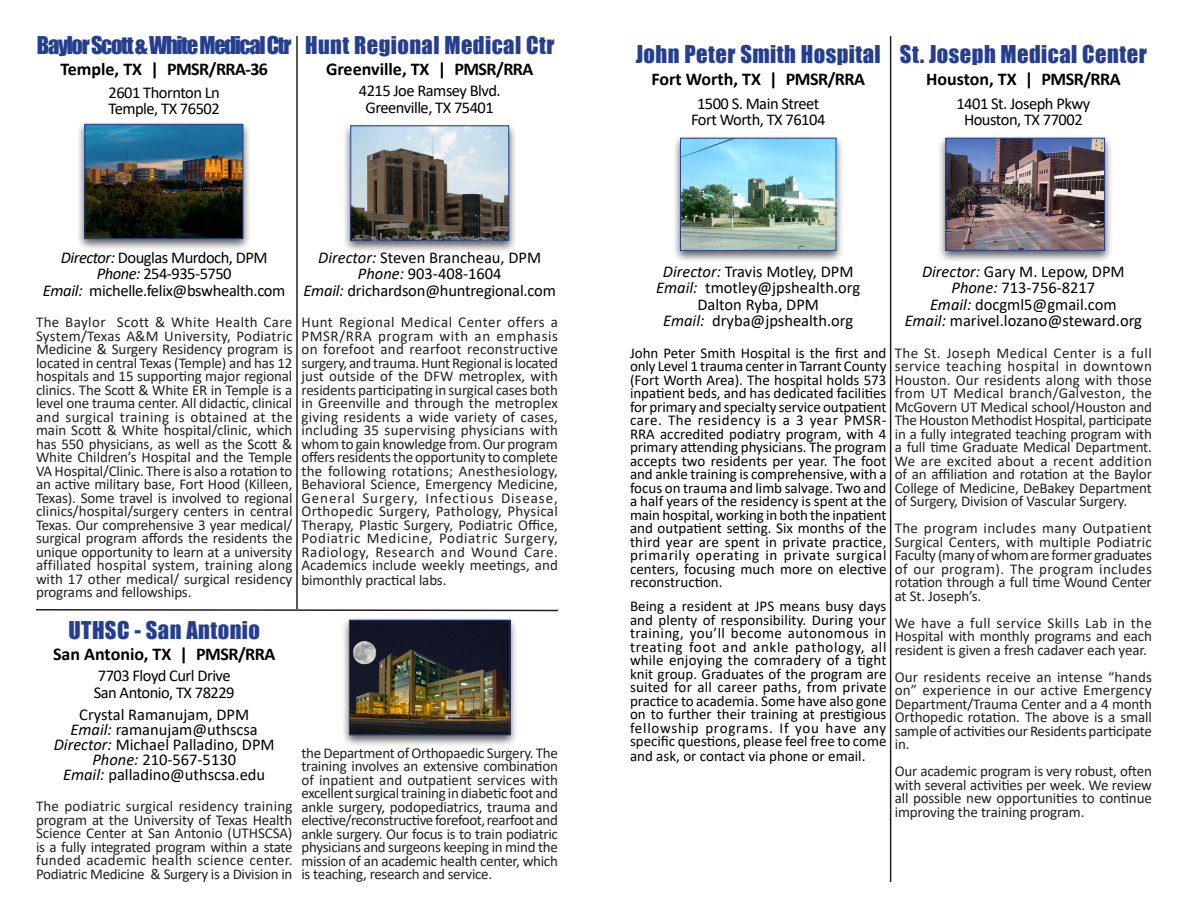
<style>
.page{position:relative;width:1188px;height:918px;background:#fff}
.page>*{position:absolute;margin:0;border:0;box-sizing:border-box;transform-origin:0 0}
.t1{font:22.5px "Impact";letter-spacing:.02em;color:#253f8e}
.t2{font:22.5px "Impact";letter-spacing:-.06em;color:#253f8e}
.t3{font:700 18px "Calibri";letter-spacing:-.01em;color:#000}
.t4{font:700 18px "Calibri";letter-spacing:-.03em;color:#000}
.t5{font:16.5px "Calibri";letter-spacing:-.01em;color:#000}
.t6{font:16.5px "Calibri";letter-spacing:-.03em;color:#000}
.t7{font:15px/13.5px "Calibri";letter-spacing:-.01em;color:#231f20;text-align:justify}
.t8{font:15px/13.5px "Calibri";color:#000;text-align:justify}
.s1{font-style:italic}
</style>
<div class="page">
<div style="left:342px;top:122px;width:175px;height:131px;background:#231f20;opacity:.75"></div>
<img style="left:353px;top:128px;width:154px;height:110px">
<div style="left:351px;top:126px;width:158px;height:114px;border:1px solid #253f8e"></div>
<div style="left:672px;top:134px;width:172px;height:129px;background:#231f20;opacity:.75"></div>
<img style="left:682px;top:140px;width:152px;height:109px">
<div style="left:680px;top:138px;width:156px;height:113px;border:1px solid #253f8e"></div>
<div style="left:76px;top:120px;width:175px;height:132px;background:#231f20;opacity:.75"></div>
<img style="left:87px;top:126px;width:154px;height:111px">
<div style="left:85px;top:124px;width:158px;height:115px;border:1px solid #253f8e"></div>
<div style="left:341px;top:616px;width:178px;height:132px;background:#231f20;opacity:.75"></div>
<img style="left:351px;top:622px;width:157px;height:111px">
<div style="left:349px;top:620px;width:161px;height:115px;border:1px solid #253f8e"></div>
<div style="left:938px;top:134px;width:175px;height:129px;background:#231f20;opacity:.75"></div>
<img style="left:948px;top:140px;width:155px;height:109px">
<div style="left:946px;top:138px;width:159px;height:113px;border:1px solid #253f8e"></div>
<svg style="left:36px;top:609px;width:522px;height:3px"></svg>
<hr style="left:296px;top:36px;width:2px;height:573px;background:#231f20">
<hr style="left:890px;top:36px;width:1px;height:846px;background:#231f20">
<p class="t2" style="left:37px;top:28px;width:256px">Baylor Scott &amp; White Medical Ctr</p>
<p class="t4" style="left:60px;top:57px;width:209px">Temple, TX | PMSR/RRA-36</p>
<p class="t6" style="left:108px;top:81px;width:113px">2601 Thornton Ln</p>
<p class="t6" style="left:109px;top:97px;width:113px">Temple, TX 76502</p>
<p class="t1" style="left:305px;top:28px;width:251px">Hunt Regional Medical Ctr</p>
<p class="t3" style="left:326px;top:57px;width:209px">Greenville, TX | PMSR/RRA</p>
<p class="t6" style="left:359px;top:79px;width:143px">4215 Joe Ramsey Blvd.</p>
<p class="t6" style="left:366px;top:96px;width:130px">Greenville, TX 75401</p>
<p class="t6" style="left:61px;top:246px;width:208px"><span class="s1">Director:</span> Douglas Murdoch, DPM</p>
<p class="t6" style="left:97px;top:262px;width:136px"><span class="s1">Phone:</span> 254-935-5750</p>
<p class="t5" style="left:43px;top:279px;width:244px"><span class="s1">Email:</span> michelle.felix@bswhealth.com</p>
<p class="t7" style="left:36px;top:315px;width:258px">The Baylor Scott &amp; White Health Care System/Texas A&amp;M University, Podiatric Medicine &amp; Surgery Residency program is located in central Texas (Temple) and has 12 hospitals and 15 supporting major regional clinics. The Scott &amp; White ER in Temple is a level one trauma center. All didactic, clinical and surgical training is obtained at the main Scott &amp; White hospital/clinic, which has 550 physicians, as well as the Scott &amp; White Children’s Hospital and the Temple VA Hospital/Clinic. There is also a rotation to an active military base, Fort Hood (Killeen, Texas). Some travel is involved to regional clinics/hospital/surgery centers in central Texas. Our comprehensive 3 year medical/ surgical program affords the residents the unique opportunity to learn at a university affiliated hospital system, training along with 17 other medical/ surgical residency programs and fellowships.</p>
<p class="t1" style="left:68px;top:613px;width:193px">UTHSC - San Antonio</p>
<p class="t3" style="left:53px;top:642px;width:224px">San Antonio, TX | PMSR/RRA</p>
<p class="t6" style="left:98px;top:664px;width:134px">7703 Floyd Curl Drive</p>
<p class="t6" style="left:94px;top:681px;width:142px">San Antonio, TX 78229</p>
<p class="t5" style="left:79px;top:703px;width:171px">Crystal Ramanujam, DPM</p>
<p class="t5" style="left:71px;top:718px;width:189px"><span class="s1">Email:</span> ramanujam@uthscsa</p>
<p class="t5" style="left:54px;top:733px;width:222px"><span class="s1">Director:</span> Michael Palladino, DPM</p>
<p class="t5" style="left:92px;top:748px;width:145px"><span class="s1">Phone:</span> 210-567-5130</p>
<p class="t5" style="left:63px;top:763px;width:204px"><span class="s1">Email:</span> palladino@uthscsa.edu</p>
<p class="t7" style="left:36px;top:799px;width:258px">The podiatric surgical residency training program at the University of Texas Health Science Center at San Antonio (UTHSCSA) is a fully integrated program within a state funded academic health science center.<br>Podiatric Medicine &amp; Surgery is a Division in</p>
<p class="t5" style="left:318px;top:246px;width:224px"><span class="s1">Director:</span> Steven Brancheau, DPM</p>
<p class="t5" style="left:358px;top:262px;width:145px"><span class="s1">Phone:</span> 903-408-1604</p>
<p class="t5" style="left:303px;top:279px;width:254px"><span class="s1">Email:</span> drichardson@huntregional.com</p>
<p class="t7" style="left:302px;top:315px;width:258px">Hunt Regional Medical Center offers a PMSR/RRA program with an emphasis on forefoot and rearfoot reconstructive surgery, and trauma. Hunt Regional is located just outside of the DFW metroplex, with residents participating in surgical cases both in Greenville and through the metroplex giving residents a wide variety of cases, including 35 supervising physicians with whom to gain knowledge from. Our program offers residents the opportunity to complete the following rotations; Anesthesiology, Behavioral Science, Emergency Medicine, General Surgery, Infectious Disease, Orthopedic Surgery, Pathology, Physical Therapy, Plastic Surgery, Podiatric Office, Podiatric Medicine, Podiatric Surgery, Radiology, Research and Wound Care.<br>Academics include weekly meetings, and</p>
<p class="t7" style="left:302px;top:573px;width:146px">bimonthly practical labs.</p>
<p class="t7" style="left:301px;top:745px;width:258px">the Department of Orthopaedic Surgery. The training involves an extensive combination of inpatient and outpatient services with excellent surgical training in diabetic foot and ankle surgery, podopediatrics, trauma and elective/reconstructive forefoot, rearfoot and ankle surgery. Our focus is to train podiatric physicians and surgeons keeping in mind the mission of an academic health center, which is teaching, research and service.</p>
<p class="t1" style="left:636px;top:37px;width:246px">John Peter Smith Hospital</p>
<p class="t3" style="left:652px;top:66px;width:215px">Fort Worth, TX | PMSR/RRA</p>
<p class="t6" style="left:697px;top:92px;width:124px">1500 S. Main Street</p>
<p class="t6" style="left:691px;top:108px;width:136px">Fort Worth, TX 76104</p>
<p class="t1" style="left:900px;top:37px;width:248px">St. Joseph Medical Center</p>
<p class="t3" style="left:926px;top:66px;width:196px">Houston, TX | PMSR/RRA</p>
<p class="t6" style="left:956px;top:92px;width:135px">1401 St. Joseph Pkwy</p>
<p class="t6" style="left:964px;top:108px;width:120px">Houston, TX 77002</p>
<p class="t5" style="left:663px;top:260px;width:192px"><span class="s1">Director:</span> Travis Motley, DPM</p>
<p class="t5" style="left:656px;top:276px;width:205px"><span class="s1">Email:</span> tmotley@jpshealth.org</p>
<p class="t5" style="left:697px;top:293px;width:123px">Dalton Ryba, DPM</p>
<p class="t5" style="left:663px;top:309px;width:192px"><span class="s1">Email:</span> dryba@jpshealth.org</p>
<p class="t8" style="left:630px;top:346px;width:258px">John Peter Smith Hospital is the first and only Level 1 trauma center in Tarrant County (Fort Worth Area). The hospital holds 573 inpatient beds, and has dedicated facilities for primary and specialty service outpatient care. The residency is a 3 year PMSR-RRA accredited podiatry program, with 4 primary attending physicians. The program accepts two residents per year. The foot and ankle training is comprehensive, with a focus on trauma and limb salvage. Two and a half years of the residency is spent at the main hospital, working in both the inpatient and outpatient setting. Six months of the third year are spent in private practice, primarily operating in private surgical centers, focusing much more on elective reconstruction.</p>
<p class="t8" style="left:630px;top:599px;width:258px">Being a resident at JPS means busy days and plenty of responsibility. During your training, you’ll become autonomous in treating foot and ankle pathology, all while enjoying the comradery of a tight knit group. Graduates of the program are suited for all career paths, from private practice to academia. Some have also gone on to further their training at prestigious fellowship programs. If you have any specific questions, please feel free to come</p>
<p class="t8" style="left:630px;top:749px;width:237px">and ask, or contact via phone or email.</p>
<p class="t5" style="left:922px;top:260px;width:204px"><span class="s1">Director:</span> Gary M. Lepow, DPM</p>
<p class="t5" style="left:952px;top:276px;width:145px"><span class="s1">Phone:</span> 713-756-8217</p>
<p class="t5" style="left:930px;top:293px;width:188px"><span class="s1">Email:</span> docgml5@gmail.com</p>
<p class="t5" style="left:905px;top:309px;width:239px"><span class="s1">Email:</span> marivel.lozano@steward.org</p>
<p class="t7" style="left:895px;top:346px;width:259px">The St. Joseph Medical Center is a full service teaching hospital in downtown Houston. Our residents along with those from UT Medical branch/Galveston, the McGovern UT Medical school/Houston and The Houston Methodist Hospital, participate in a fully integrated teaching program with a full time Graduate Medical Department.<br>We are excited about a recent addition of an affiliation and rotation at the Baylor College of Medicine, DeBakey Department of Surgery, Division of Vascular Surgery.</p>
<p class="t7" style="left:895px;top:521px;width:259px">The program includes many Outpatient Surgical Centers, with multiple Podiatric Faculty (many of whom are former graduates of our program). The program includes rotation through a full time Wound Center at St. Joseph’s.</p>
<p class="t7" style="left:895px;top:616px;width:259px">We have a full service Skills Lab in the Hospital with monthly programs and each resident is given a fresh cadaver each year.</p>
<p class="t7" style="left:895px;top:670px;width:259px">Our residents receive an intense “hands on” experience in our active Emergency Department/Trauma Center and a 4 month Orthopedic rotation. The above is a small sample of activities our Residents participate in.</p>
<p class="t7" style="left:895px;top:764px;width:259px">Our academic program is very robust, often with several activities per week. We review all possible new opportunities to continue improving the training program.</p>
</div>
